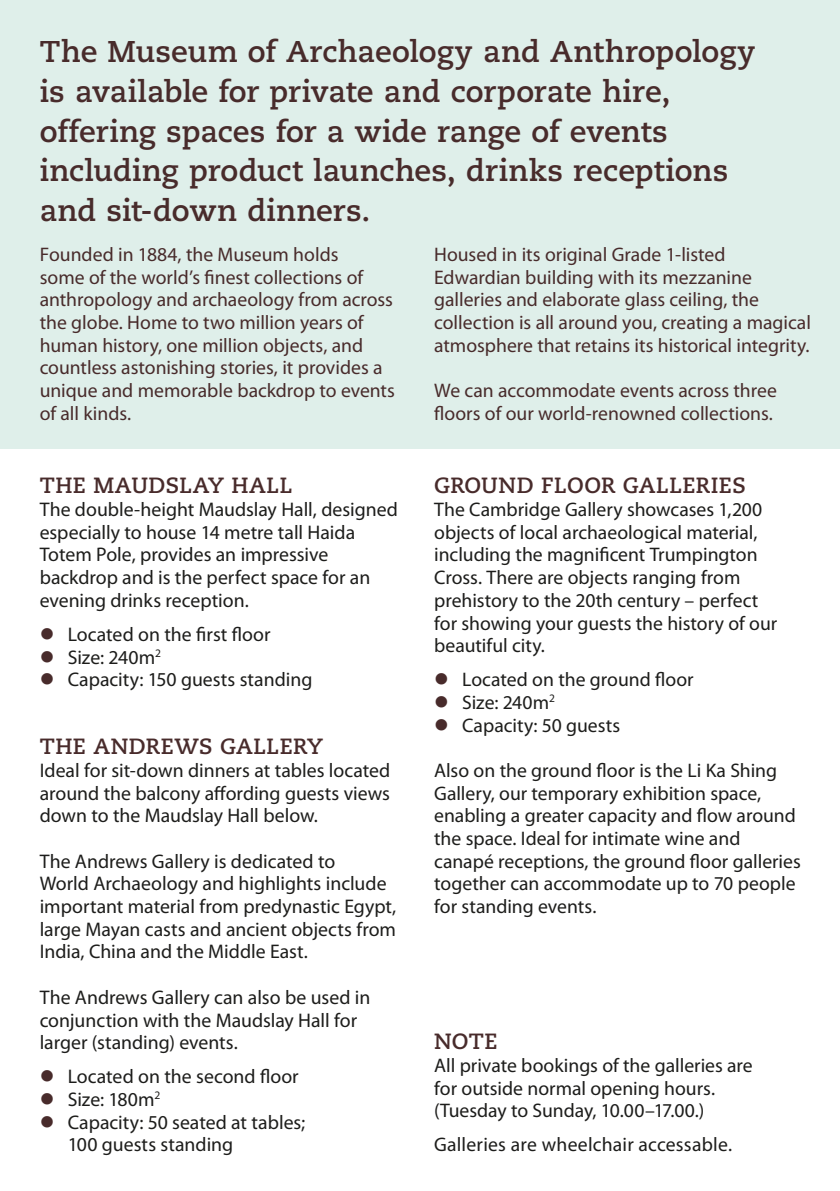
<style>
.page{position:relative;width:840px;height:1191px;background:#fff}
.page>*{position:absolute;margin:0;border:0;box-sizing:border-box;transform-origin:0 0}
.t1{font:700 30px/39.6px "Caecilia LT Pro 75";color:#482b2b}
.SUB-HEADER{font:700 22px "Caecilia LT Pro 75";letter-spacing:.015em;color:#482b2b}
.BASIC{font:19.8px/22.6px "Myriad Pro";color:#1d1d1b}
.BASIC-2{font:19.6px/22.6px "Myriad Pro";color:#1d1d1b}
.BASIC-3{font:19.6px/22.6px "Myriad Pro";color:#482b2b}
.s1{color:#482b2b}
</style>
<div class="page">
<div style="left:0;top:0;width:839px;height:448px;background:#dfefea"></div>
<p class="t1" style="left:40px;top:31px;width:717px">The Museum of Archaeology and Anthropology is available for private and corporate hire, offering spaces for a wide range of events including product launches, drinks receptions and sit-down dinners.</p>
<p class="BASIC-3" style="left:434px;top:243px;width:378px">Housed in its original Grade 1-listed Edwardian building with its mezzanine galleries and elaborate glass ceiling, the collection is all around you, creating a magical atmosphere that retains its historical integrity.</p>
<p class="BASIC-3" style="left:434px;top:379px;width:344px">We can accommodate events across three floors of our world-renowned collections.</p>
<p class="BASIC-3" style="left:40px;top:243px;width:356px">Founded in 1884, the Museum holds<br>some of the world’s finest collections of anthropology and archaeology from across the globe. Home to two million years of human history, one million objects, and countless astonishing stories, it provides a unique and memorable backdrop to events of all kinds.</p>
<p class="SUB-HEADER" style="left:40px;top:471px;width:254px">THE MAUDSLAY HALL</p>
<p class="BASIC" style="left:40px;top:498px;width:359px">The double-height Maudslay Hall, designed especially to house 14 metre tall Haida Totem Pole, provides an impressive backdrop and is the perfect space for an evening drinks reception.</p>
<p class="BASIC" style="left:40px;top:622px;width:232px"><span class="s1">●</span> Located on the first floor</p>
<p class="BASIC" style="left:40px;top:645px;width:123px"><span class="s1">●</span> Size: 240m<sup>2</sup></p>
<p class="BASIC" style="left:40px;top:668px;width:274px"><span class="s1">●</span> Capacity: 150 guests standing</p>
<p class="SUB-HEADER" style="left:40px;top:731px;width:285px">THE ANDREWS GALLERY</p>
<p class="BASIC" style="left:40px;top:758px;width:352px;text-align:justify">Ideal for sit-down dinners at tables located around the balcony affording guests views down to the Maudslay Hall below.</p>
<p class="BASIC" style="left:40px;top:849px;width:358px">The Andrews Gallery is dedicated to<br>World Archaeology and highlights include important material from predynastic Egypt, large Mayan casts and ancient objects from India, China and the Middle East.</p>
<p class="BASIC" style="left:40px;top:985px;width:332px">The Andrews Gallery can also be used in conjunction with the Maudslay Hall for larger (standing) events.</p>
<p class="BASIC" style="left:40px;top:1065px;width:260px"><span class="s1">●</span> Located on the second floor</p>
<p class="BASIC" style="left:40px;top:1087px;width:122px"><span class="s1">●</span> Size: 180m<sup>2</sup></p>
<p class="BASIC" style="left:40px;top:1110px;width:267px"><span class="s1">●</span> Capacity: 50 seated at tables;</p>
<p class="BASIC" style="left:68px;top:1133px;width:167px">100 guests standing</p>
<p class="SUB-HEADER" style="left:434px;top:471px;width:313px">GROUND FLOOR GALLERIES</p>
<p class="BASIC-2" style="left:434px;top:498px;width:344px">The Cambridge Gallery showcases 1,200 objects of local archaeological material, including the magnificent Trumpington Cross. There are objects ranging from prehistory to the 20th century – perfect for showing your guests the history of our beautiful city.</p>
<p class="BASIC-2" style="left:434px;top:668px;width:261px"><span class="s1">●</span> Located on the ground floor</p>
<p class="BASIC-2" style="left:434px;top:690px;width:122px"><span class="s1">●</span> Size: 240m<sup>2</sup></p>
<p class="BASIC-2" style="left:434px;top:713px;width:187px"><span class="s1">●</span> Capacity: 50 guests</p>
<p class="BASIC-2" style="left:434px;top:759px;width:368px">Also on the ground floor is the Li Ka Shing Gallery, our temporary exhibition space, enabling a greater capacity and flow around the space. Ideal for intimate wine and canapé receptions, the ground floor galleries together can accommodate up to 70 people for standing events.</p>
<p class="SUB-HEADER" style="left:434px;top:1026px;width:65px">NOTE</p>
<p class="BASIC-2" style="left:434px;top:1053px;width:320px">All private bookings of the galleries are for outside normal opening hours.</p>
<p class="BASIC-2" style="left:434px;top:1099px;width:271px">(Tuesday to Sunday, 10.00–17.00.)</p>
<p class="BASIC-2" style="left:434px;top:1133px;width:299px">Galleries are wheelchair accessable.</p>
</div>
